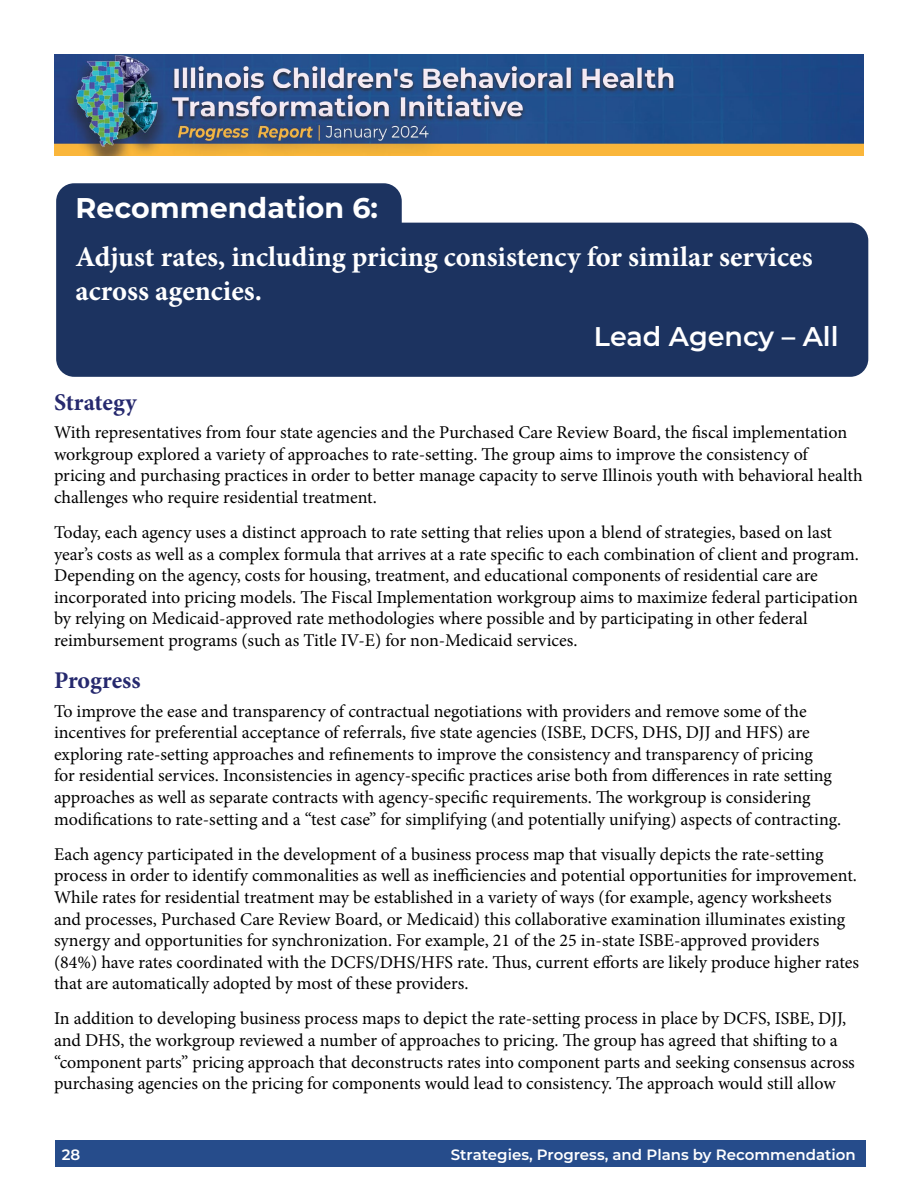
<style>
.page{position:relative;width:918px;height:1188px;background:#fff}
.page>*{position:absolute;margin:0;border:0;box-sizing:border-box;transform-origin:0 0}
.Header_2_Rec{font:700 28.5px/34.2px "Minion Pro";color:#fff}
.Header_2_Rec-2{font:700 28.5px "Montserrat";color:#fff}
.Header_3_AgencyLead{font:600 27px "Montserrat";color:#fff}
.Header_3{font:700 24px "Minion Pro";color:#26296e}
.Norm_12_14{font:18px/21.6px "Minion Pro";color:#000}
.t1{font:600 15px "Montserrat";color:#fff}
</style>
<div class="page">
<div style="left:55px;top:1140px;width:810px;height:27px;background:#264c8b"></div>
<img style="left:54px;top:54px;width:810px;height:102px">
<svg style="left:56px;top:183px;width:812px;height:194px;background:#374b73"></svg>
<h2 class="Header_2_Rec-2" style="left:76px;top:187px;width:304px">Recommendation 6:</h2>
<h2 class="Header_2_Rec" style="left:76px;top:239px;width:739px">Adjust rates, including pricing consistency for similar services across agencies.</h2>
<h3 class="Header_3_AgencyLead" style="left:594px;top:317px;width:246px">Lead Agency – All</h3>
<h3 class="Header_3" style="left:54px;top:385px;width:84px">Strategy</h3>
<p class="Norm_12_14" style="left:54px;top:422px;width:810px">With representatives from four state agencies and the Purchased Care Review Board, the fiscal implementation workgroup explored a variety of approaches to rate-setting. The group aims to improve the consistency of pricing and purchasing practices in order to better manage capacity to serve Illinois youth with behavioral health challenges who require residential treatment.</p>
<p class="Norm_12_14" style="left:54px;top:522px;width:806px">Today, each agency uses a distinct approach to rate setting that relies upon a blend of strategies, based on last year’s costs as well as a complex formula that arrives at a rate specific to each combination of client and program.<br>Depending on the agency, costs for housing, treatment, and educational components of residential care are incorporated into pricing models. The Fiscal Implementation workgroup aims to maximize federal participation by relying on Medicaid-approved rate methodologies where possible and by participating in other federal reimbursement programs (such as Title IV-E) for non-Medicaid services.</p>
<h3 class="Header_3" style="left:54px;top:664px;width:88px">Progress</h3>
<p class="Norm_12_14" style="left:54px;top:700px;width:789px">To improve the ease and transparency of contractual negotiations with providers and remove some of the incentives for preferential acceptance of referrals, five state agencies (ISBE, DCFS, DHS, DJJ and HFS) are exploring rate-setting approaches and refinements to improve the consistency and transparency of pricing<br>for residential services. Inconsistencies in agency-specific practices arise both from differences in rate setting approaches as well as separate contracts with agency-specific requirements. The workgroup is considering modifications to rate-setting and a “test case” for simplifying (and potentially unifying) aspects of contracting.</p>
<p class="Norm_12_14" style="left:54px;top:843px;width:807px">Each agency participated in the development of a business process map that visually depicts the rate-setting process in order to identify commonalities as well as inefficiencies and potential opportunities for improvement.<br>While rates for residential treatment may be established in a variety of ways (for example, agency worksheets and processes, Purchased Care Review Board, or Medicaid) this collaborative examination illuminates existing synergy and opportunities for synchronization. For example, 21 of the 25 in-state ISBE-approved providers (84%) have rates coordinated with the DCFS/DHS/HFS rate. Thus, current efforts are likely produce higher rates that are automatically adopted by most of these providers.</p>
<p class="Norm_12_14" style="left:54px;top:1008px;width:802px">In addition to developing business process maps to depict the rate-setting process in place by DCFS, ISBE, DJJ, and DHS, the workgroup reviewed a number of approaches to pricing. The group has agreed that shifting to a “component parts” pricing approach that deconstructs rates into component parts and seeking consensus across purchasing agencies on the pricing for components would lead to consistency. The approach would still allow</p>
<p class="t1" style="left:62px;top:1144px;width:20px">28</p>
<p class="t1" style="left:451px;top:1144px;width:406px">Strategies, Progress, and Plans by Recommendation</p>
</div>
